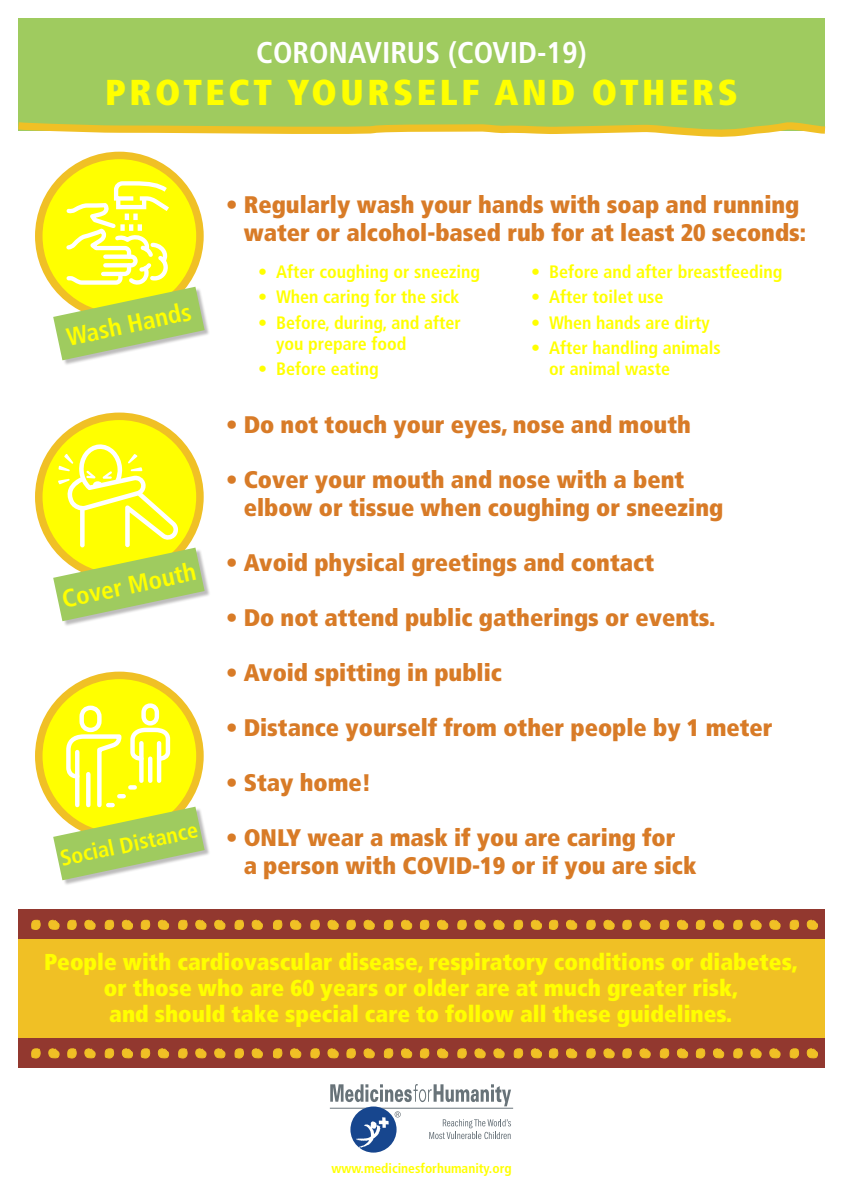
<style>
.page{position:relative;width:843px;height:1192px;background:#fff}
.page>*{position:absolute;margin:0;border:0;box-sizing:border-box;transform-origin:0 0}
.t1{font:900 condensed 36px "Frutiger";letter-spacing:.1em;color:#ff0}
.t2{font:700 condensed 30px "Frutiger";color:#fff}
.t3{font:700 condensed 25.05px "Frutiger";color:#ff0}
.t4{font:900 condensed 24px/28px "Frutiger";color:#d87b27}
.t5{font:900 condensed 23px/26px "Frutiger";color:#ff0;text-align:center}
.t6{font:700 condensed 22.15px "Frutiger";color:#ff0}
.t7{font:700 condensed 18px/21px "Frutiger";color:#ff0}
.t8{font:700 condensed 13.5px "Frutiger";color:#ff0}
</style>
<div class="page">
<div style="left:18px;top:18px;width:806px;height:112px;background:#9fcb5f"></div>
<svg style="left:18px;top:116px;width:808px;height:21px"></svg>
<div style="left:18px;top:909px;width:806px;height:30px;background:#92382f"></div>
<svg style="left:67px;top:919px;width:10px;height:11px"></svg>
<svg style="left:141px;top:919px;width:10px;height:11px"></svg>
<svg style="left:31px;top:919px;width:10px;height:11px"></svg>
<svg style="left:105px;top:919px;width:10px;height:11px"></svg>
<svg style="left:178px;top:919px;width:10px;height:11px"></svg>
<svg style="left:235px;top:919px;width:9px;height:11px"></svg>
<svg style="left:84px;top:919px;width:12px;height:11px"></svg>
<svg style="left:157px;top:919px;width:12px;height:11px"></svg>
<svg style="left:214px;top:919px;width:12px;height:11px"></svg>
<svg style="left:48px;top:919px;width:12px;height:11px"></svg>
<svg style="left:121px;top:919px;width:12px;height:11px"></svg>
<svg style="left:195px;top:919px;width:12px;height:11px"></svg>
<svg style="left:251px;top:919px;width:12px;height:11px"></svg>
<svg style="left:273px;top:919px;width:10px;height:11px"></svg>
<svg style="left:346px;top:919px;width:10px;height:11px"></svg>
<svg style="left:420px;top:919px;width:10px;height:11px"></svg>
<svg style="left:310px;top:919px;width:10px;height:11px"></svg>
<svg style="left:384px;top:919px;width:10px;height:11px"></svg>
<svg style="left:457px;top:919px;width:10px;height:11px"></svg>
<svg style="left:514px;top:919px;width:10px;height:11px"></svg>
<svg style="left:290px;top:919px;width:12px;height:11px"></svg>
<svg style="left:363px;top:919px;width:12px;height:11px"></svg>
<svg style="left:437px;top:919px;width:12px;height:11px"></svg>
<svg style="left:493px;top:919px;width:12px;height:11px"></svg>
<svg style="left:327px;top:919px;width:12px;height:11px"></svg>
<svg style="left:401px;top:919px;width:11px;height:11px"></svg>
<svg style="left:474px;top:919px;width:12px;height:11px"></svg>
<svg style="left:530px;top:919px;width:12px;height:11px"></svg>
<svg style="left:549px;top:919px;width:10px;height:11px"></svg>
<svg style="left:622px;top:919px;width:10px;height:11px"></svg>
<svg style="left:695px;top:919px;width:11px;height:11px"></svg>
<svg style="left:586px;top:919px;width:10px;height:11px"></svg>
<svg style="left:660px;top:919px;width:10px;height:11px"></svg>
<svg style="left:789px;top:919px;width:10px;height:11px"></svg>
<svg style="left:566px;top:919px;width:11px;height:11px"></svg>
<svg style="left:639px;top:919px;width:12px;height:11px"></svg>
<svg style="left:713px;top:919px;width:11px;height:11px"></svg>
<svg style="left:769px;top:919px;width:12px;height:11px"></svg>
<svg style="left:603px;top:919px;width:12px;height:11px"></svg>
<svg style="left:677px;top:919px;width:11px;height:11px"></svg>
<svg style="left:733px;top:919px;width:29px;height:11px"></svg>
<svg style="left:806px;top:919px;width:12px;height:11px"></svg>
<svg style="left:39px;top:155px;width:161px;height:161px;background:#fcf306"></svg>
<div style="left:35px;top:152px;width:169px;height:168px;border:8px solid #f0c025;border-radius:50%"></div>
<svg style="left:39px;top:416px;width:161px;height:161px;background:#fcf306"></svg>
<div style="left:35px;top:412px;width:169px;height:169px;border:8px solid #f0c025;border-radius:50%"></div>
<svg style="left:39px;top:675px;width:161px;height:161px;background:#fcf306"></svg>
<div style="left:35px;top:671px;width:169px;height:169px;border:8px solid #f0c025;border-radius:50%"></div>
<div style="left:54px;top:288px;width:157px;height:78px;background:#231f20;opacity:.3"></div>
<div style="left:54px;top:548px;width:157px;height:79px;background:#231f20;opacity:.3"></div>
<div style="left:54px;top:807px;width:157px;height:79px;background:#231f20;opacity:.3"></div>
<svg style="left:53px;top:444px;width:151px;height:177px"></svg>
<svg style="left:53px;top:703px;width:151px;height:177px"></svg>
<svg style="left:53px;top:181px;width:151px;height:179px"></svg>
<div style="left:116px;top:196px;width:30px;height:13px;border:4px solid #fff"></div>
<hr style="left:330px;top:1108px;width:183px;height:1px;background:#6a747b">
<div style="left:350px;top:1106px;width:46px;height:46px;background:#17468e;border-radius:50%"></div>
<svg style="left:330px;top:1084px;width:181px;height:64px"></svg>
<div style="left:18px;top:939px;width:806px;height:112px;background:#f0c025"></div>
<div style="left:18px;top:1038px;width:806px;height:30px;background:#92382f"></div>
<svg style="left:67px;top:1048px;width:10px;height:11px"></svg>
<svg style="left:141px;top:1048px;width:10px;height:11px"></svg>
<svg style="left:31px;top:1048px;width:10px;height:11px"></svg>
<svg style="left:105px;top:1048px;width:10px;height:11px"></svg>
<svg style="left:178px;top:1048px;width:10px;height:11px"></svg>
<svg style="left:235px;top:1048px;width:9px;height:11px"></svg>
<svg style="left:84px;top:1048px;width:12px;height:10px"></svg>
<svg style="left:157px;top:1048px;width:13px;height:10px"></svg>
<svg style="left:214px;top:1048px;width:12px;height:10px"></svg>
<svg style="left:48px;top:1048px;width:12px;height:10px"></svg>
<svg style="left:121px;top:1048px;width:12px;height:10px"></svg>
<svg style="left:195px;top:1048px;width:12px;height:10px"></svg>
<svg style="left:251px;top:1048px;width:12px;height:10px"></svg>
<svg style="left:273px;top:1048px;width:10px;height:11px"></svg>
<svg style="left:346px;top:1048px;width:10px;height:11px"></svg>
<svg style="left:420px;top:1048px;width:10px;height:11px"></svg>
<svg style="left:310px;top:1048px;width:10px;height:11px"></svg>
<svg style="left:384px;top:1048px;width:10px;height:11px"></svg>
<svg style="left:457px;top:1048px;width:10px;height:11px"></svg>
<svg style="left:514px;top:1048px;width:10px;height:11px"></svg>
<svg style="left:290px;top:1048px;width:12px;height:10px"></svg>
<svg style="left:363px;top:1048px;width:12px;height:10px"></svg>
<svg style="left:437px;top:1048px;width:12px;height:10px"></svg>
<svg style="left:493px;top:1048px;width:12px;height:10px"></svg>
<svg style="left:327px;top:1048px;width:12px;height:10px"></svg>
<svg style="left:401px;top:1048px;width:11px;height:10px"></svg>
<svg style="left:474px;top:1048px;width:12px;height:10px"></svg>
<svg style="left:530px;top:1048px;width:12px;height:10px"></svg>
<svg style="left:549px;top:1048px;width:10px;height:11px"></svg>
<svg style="left:622px;top:1048px;width:10px;height:11px"></svg>
<svg style="left:695px;top:1048px;width:11px;height:11px"></svg>
<svg style="left:586px;top:1048px;width:10px;height:11px"></svg>
<svg style="left:660px;top:1048px;width:10px;height:11px"></svg>
<svg style="left:789px;top:1048px;width:11px;height:11px"></svg>
<svg style="left:566px;top:1048px;width:11px;height:10px"></svg>
<svg style="left:639px;top:1048px;width:12px;height:10px"></svg>
<svg style="left:713px;top:1048px;width:11px;height:10px"></svg>
<svg style="left:769px;top:1048px;width:12px;height:10px"></svg>
<svg style="left:603px;top:1048px;width:12px;height:10px"></svg>
<svg style="left:676px;top:1048px;width:12px;height:10px"></svg>
<svg style="left:733px;top:1048px;width:29px;height:11px"></svg>
<svg style="left:806px;top:1048px;width:12px;height:10px"></svg>
<p class="t2" style="left:256px;top:40px;width:332px">CORONAVIRUS (COVID-19)</p>
<h1 class="t1" style="left:105px;top:78px;width:634px">PROTECT YOURSELF AND OTHERS</h1>
<p class="t3" style="left:65px;top:327px;width:128px;rotate:-12deg">Wash Hands</p>
<p class="t3" style="left:60px;top:589px;width:137px;rotate:-12deg">Cover Mouth</p>
<p class="t6" style="left:58px;top:849px;width:142px;rotate:-12deg">Social Distance</p>
<p class="t4" style="left:226px;top:192px;width:582px;text-align:right">• Regularly wash your hands with soap and running water or alcohol-based rub for at least 20 seconds:</p>
<p class="t7" style="left:258px;top:262px;width:223px">• After coughing or sneezing</p>
<p class="t7" style="left:258px;top:288px;width:203px">• When caring for the sick</p>
<p class="t7" style="left:276px;top:313px;width:186px;text-indent:-18px">• Before, during, and after you prepare food</p>
<p class="t7" style="left:258px;top:360px;width:122px">• Before eating</p>
<p class="t7" style="left:531px;top:262px;width:253px">• Before and after breastfeeding</p>
<p class="t7" style="left:531px;top:288px;width:134px">• After toilet use</p>
<p class="t7" style="left:531px;top:313px;width:180px">• When hands are dirty</p>
<p class="t7" style="left:549px;top:339px;width:173px;text-indent:-18px">• After handling animals or animal waste</p>
<p class="t4" style="left:226px;top:413px;width:466px">• Do not touch your eyes, nose and mouth</p>
<p class="t4" style="left:244px;top:468px;width:481px;text-indent:-18px">• Cover your mouth and nose with a bent elbow or tissue when coughing or sneezing</p>
<p class="t4" style="left:226px;top:551px;width:430px">• Avoid physical greetings and contact</p>
<p class="t4" style="left:226px;top:606px;width:491px">• Do not attend public gatherings or events.</p>
<p class="t4" style="left:226px;top:661px;width:278px">• Avoid spitting in public</p>
<p class="t4" style="left:226px;top:716px;width:548px">• Distance yourself from other people by 1 meter</p>
<p class="t4" style="left:226px;top:771px;width:147px">• Stay home!</p>
<p class="t4" style="left:244px;top:826px;width:454px;text-indent:-18px">• ONLY wear a mask if you are caring for<br>a person with COVID-19 or if you are sick</p>
<p class="t5" style="left:44px;top:950px;width:755px">People with cardiovascular disease, respiratory conditions or diabetes, or those who are 60 years or older are at much greater risk,<br>and should take special care to follow all these guidelines.</p>
<p class="t8" style="left:331px;top:1163px;width:182px">www.medicinesforhumanity.org</p>
</div>
